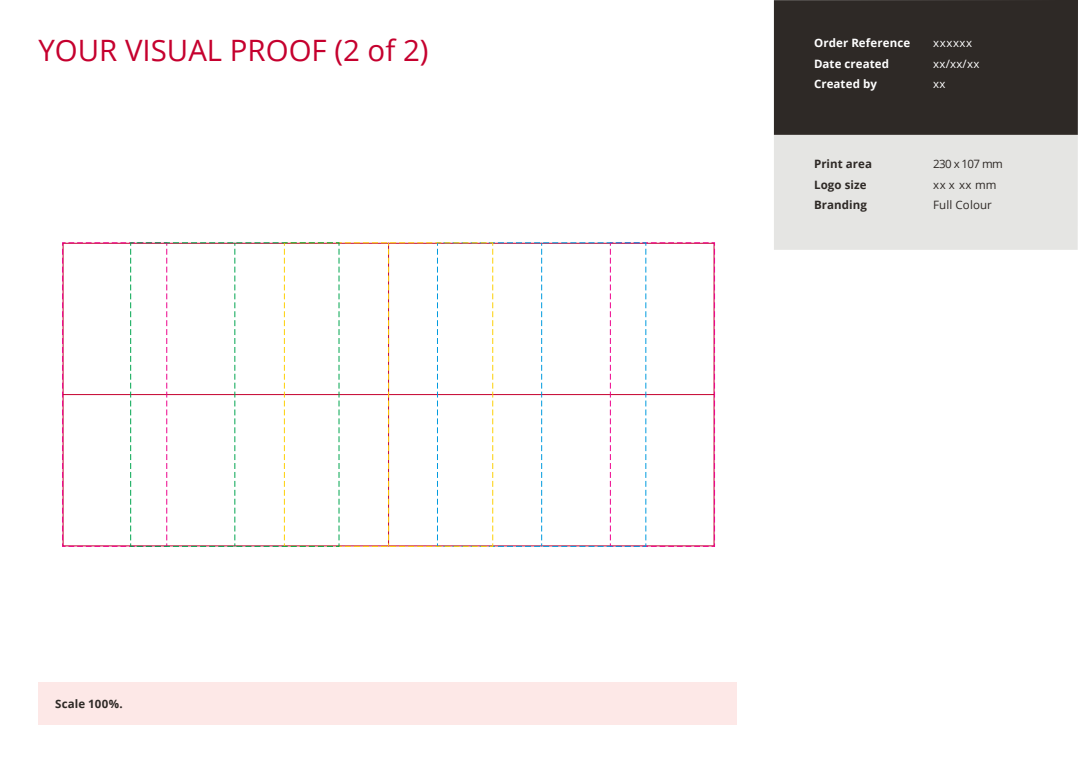
<style>
.page{position:relative;width:1078px;height:763px;background:#fff}
.page>*{position:absolute;margin:0;border:0;box-sizing:border-box;transform-origin:0 0}
.t1{font:29.4px "Open Sans";color:#c5002e}
.t2{font:700 11.5px/20.5px "Open Sans";letter-spacing:.01em;color:#2e2926}
.t3{font:700 11.5px/20.5px "Open Sans";letter-spacing:.01em;color:#fff}
.t4{font:11.5px/20.5px "Open Sans";letter-spacing:.01em;color:#2e2926}
.t5{font:11.5px/20.5px "Open Sans";letter-spacing:.05em;color:#fff}
</style>
<div class="page">
<div style="left:38px;top:681px;width:698px;height:43px;background:#fde8e7"></div>
<div style="left:774px;top:0;width:304px;height:135px;background:#2e2926"></div>
<div style="left:774px;top:135px;width:304px;height:115px;background:#e5e5e3"></div>
<svg style="left:62px;top:242px;width:654px;height:305px"></svg>
<h1 class="t1" style="left:38px;top:30px;width:392px">YOUR VISUAL PROOF (2 of 2)</h1>
<p class="t3" style="left:814px;top:33px;width:98px">Order Reference<br>Date created<br>Created by</p>
<p class="t5" style="left:933px;top:33px;width:48px">xxxxxx xx/xx/xx xx</p>
<p class="t2" style="left:55px;top:692px;width:69px">Scale 100%.</p>
<p class="t2" style="left:814px;top:153px;width:60px">Print area<br>Logo size<br>Branding</p>
<p class="t4" style="left:933px;top:153px;width:71px">230 x 107 mm xx x xx mm<br>Full Colour</p>
</div>
